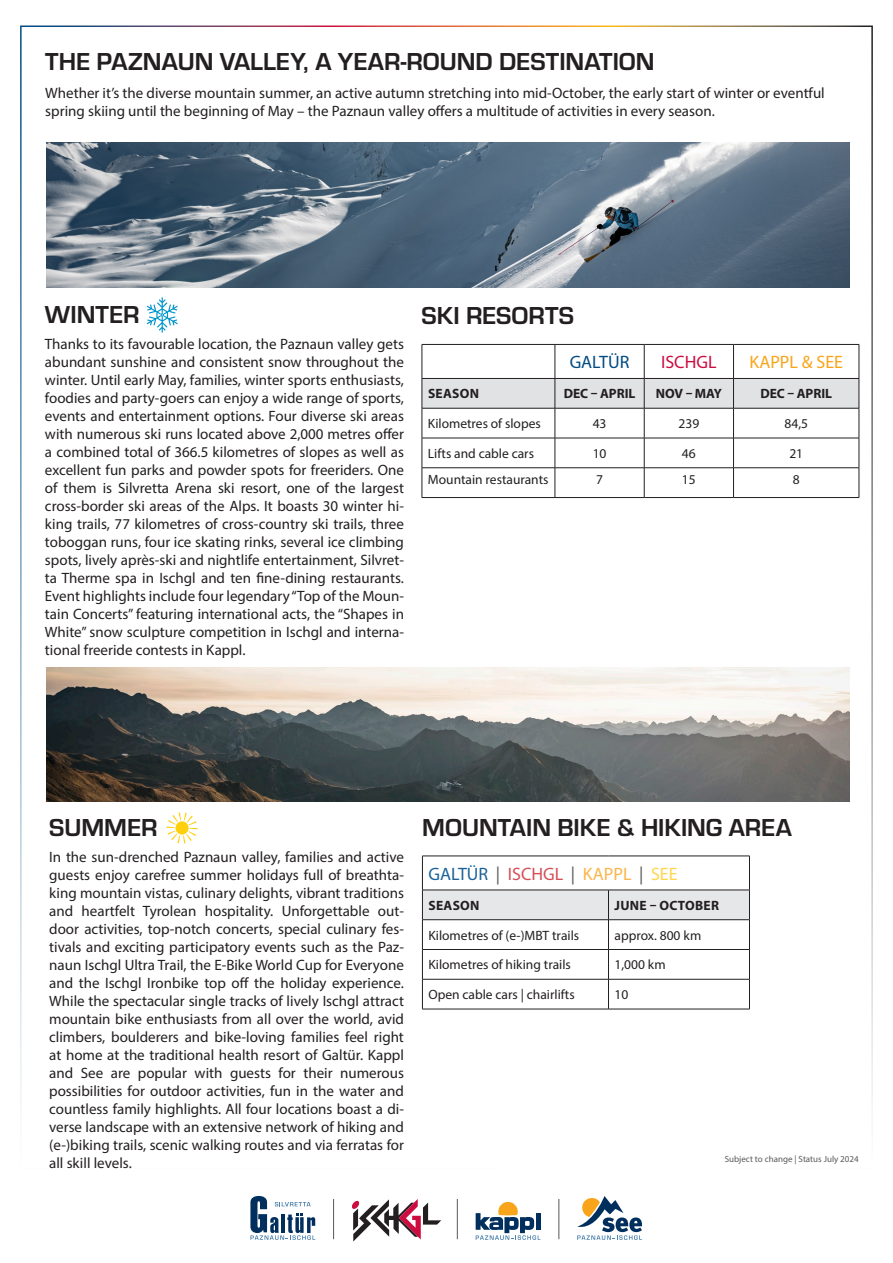
<style>
.page{position:relative;width:893px;height:1263px;background:#fff}
.page>*{position:absolute;margin:0;border:0;box-sizing:border-box;transform-origin:0 0}
.t1{font:700 25.5px "Eurostile";color:#231f20}
.t2{font:18px "Myriad Pro";color:#1c6299}
.t3{font:18px "Myriad Pro";color:#f9a51b}
.t4{font:18px "Myriad Pro";color:#004b84}
.t5{font:18px "Myriad Pro";color:#cd0d40}
.t6{font:15px/18px "Myriad Pro";color:#231f20;text-align:justify}
.t7{font:13.5px "Myriad Pro";color:#231f20}
.t8{font:700 13.5px "Myriad Pro";letter-spacing:.02em;color:#231f20}
.t9{font:700 13.5px "Myriad Pro";color:#231f20}
.t10{font:9px "Myriad Pro";color:#57585a}
.s1{color:#57585a}
.s2{color:#d54f58}
.s3{color:#fcb54c}
.s4{color:#fed74d}
</style>
<div class="page">
<svg style="left:476px;top:1202px;width:64px;height:38px"></svg>
<hr style="left:333px;top:1199px;width:1px;height:40px;background:#57585a">
<hr style="left:559px;top:1199px;width:1px;height:40px;background:#57585a">
<hr style="left:457px;top:1199px;width:1px;height:40px;background:#57585a">
<svg style="left:352px;top:1199px;width:89px;height:42px"></svg>
<svg style="left:250px;top:1196px;width:65px;height:44px"></svg>
<hr style="left:281px;top:1214px;width:4px;height:19px;background:#002f5e">
<svg style="left:577px;top:1196px;width:65px;height:44px"></svg>
<hr style="left:422px;top:344px;width:133px;height:1px;background:#231f20">
<hr style="left:422px;top:345px;width:1px;height:33px;background:#231f20">
<hr style="left:555px;top:344px;width:89px;height:1px;background:#231f20">
<hr style="left:555px;top:345px;width:1px;height:33px;background:#231f20">
<hr style="left:644px;top:344px;width:89px;height:1px;background:#231f20">
<hr style="left:644px;top:345px;width:1px;height:33px;background:#231f20">
<hr style="left:733px;top:344px;width:126px;height:1px;background:#231f20">
<hr style="left:733px;top:345px;width:1px;height:33px;background:#231f20">
<hr style="left:859px;top:345px;width:1px;height:33px;background:#231f20">
<svg style="left:422px;top:378px;width:438px;height:30px;background:#d6d7d9"></svg>
<hr style="left:422px;top:408px;width:133px;height:1px;background:#231f20">
<hr style="left:422px;top:408px;width:1px;height:30px;background:#231f20">
<hr style="left:555px;top:408px;width:89px;height:1px;background:#231f20">
<hr style="left:555px;top:408px;width:1px;height:30px;background:#231f20">
<hr style="left:644px;top:408px;width:89px;height:1px;background:#231f20">
<hr style="left:644px;top:408px;width:1px;height:30px;background:#231f20">
<hr style="left:733px;top:408px;width:126px;height:1px;background:#231f20">
<hr style="left:733px;top:408px;width:1px;height:30px;background:#231f20">
<hr style="left:859px;top:408px;width:1px;height:30px;background:#231f20">
<hr style="left:422px;top:438px;width:133px;height:1px;background:#231f20">
<hr style="left:422px;top:438px;width:1px;height:30px;background:#231f20">
<hr style="left:555px;top:438px;width:89px;height:1px;background:#231f20">
<hr style="left:555px;top:438px;width:1px;height:30px;background:#231f20">
<hr style="left:644px;top:438px;width:89px;height:1px;background:#231f20">
<hr style="left:644px;top:438px;width:1px;height:30px;background:#231f20">
<hr style="left:733px;top:438px;width:126px;height:1px;background:#231f20">
<hr style="left:733px;top:438px;width:1px;height:30px;background:#231f20">
<hr style="left:859px;top:438px;width:1px;height:30px;background:#231f20">
<hr style="left:422px;top:467px;width:133px;height:1px;background:#231f20">
<svg style="left:422px;top:468px;width:1px;height:29px"></svg>
<hr style="left:555px;top:467px;width:89px;height:1px;background:#231f20">
<svg style="left:555px;top:468px;width:1px;height:29px"></svg>
<hr style="left:644px;top:467px;width:89px;height:1px;background:#231f20">
<svg style="left:644px;top:468px;width:1px;height:29px"></svg>
<hr style="left:733px;top:467px;width:126px;height:1px;background:#231f20">
<svg style="left:733px;top:468px;width:1px;height:29px"></svg>
<svg style="left:859px;top:468px;width:1px;height:29px"></svg>
<hr style="left:422px;top:497px;width:133px;height:1px;background:#231f20">
<hr style="left:555px;top:497px;width:89px;height:1px;background:#231f20">
<hr style="left:644px;top:497px;width:89px;height:1px;background:#231f20">
<hr style="left:733px;top:497px;width:126px;height:1px;background:#231f20">
<svg style="left:147px;top:297px;width:31px;height:36px"></svg>
<hr style="left:422px;top:856px;width:186px;height:1px;background:#231f20">
<hr style="left:422px;top:856px;width:1px;height:34px;background:#231f20">
<hr style="left:608px;top:856px;width:142px;height:1px;background:#231f20">
<hr style="left:749px;top:856px;width:1px;height:34px;background:#231f20">
<svg style="left:422px;top:890px;width:328px;height:89px"></svg>
<hr style="left:422px;top:979px;width:186px;height:1px;background:#231f20">
<hr style="left:422px;top:979px;width:1px;height:30px;background:#231f20">
<hr style="left:608px;top:979px;width:142px;height:1px;background:#231f20">
<hr style="left:608px;top:979px;width:1px;height:30px;background:#231f20">
<hr style="left:749px;top:979px;width:1px;height:30px;background:#231f20">
<hr style="left:422px;top:1009px;width:186px;height:1px;background:#231f20">
<hr style="left:608px;top:1009px;width:142px;height:1px;background:#231f20">
<svg style="left:167px;top:812px;width:31px;height:31px"></svg>
<img style="left:46px;top:142px;width:804px;height:145px">
<img style="left:46px;top:667px;width:803px;height:134px">
<h1 class="t1" style="left:45px;top:48px;width:611px">THE PAZNAUN VALLEY, A YEAR-ROUND DESTINATION</h1>
<p class="t6" style="left:45px;top:84px;width:781px">Whether it’s the diverse mountain summer, an active autumn stretching into mid-October, the early start of winter or eventful spring skiing until the beginning of May – the Paznaun valley offers a multitude of activities in every season.</p>
<h1 class="t1" style="left:45px;top:301px;width:96px">WINTER</h1>
<p class="t6" style="left:45px;top:334px;width:361px">Thanks to its favourable location, the Paznaun valley gets abundant sunshine and consistent snow throughout the winter. Until early May, families, winter sports enthusiasts, foodies and party-goers can enjoy a wide range of sports, events and entertainment options. Four diverse ski areas with numerous ski runs located above 2,000 metres offer a combined total of 366.5 kilometres of slopes as well as excellent fun parks and powder spots for freeriders. One of them is Silvretta Arena ski resort, one of the largest cross-border ski areas of the Alps. It boasts 30 winter hi&shy;king trails, 77 kilometres of cross-country ski trails, three toboggan runs, four ice skating rinks, several ice climbing spots, lively après-ski and nightlife entertainment, Silvret&shy;ta Therme spa in Ischgl and ten fine-dining restaurants.<br>Event highlights include four legendary “Top of the Moun&shy;tain Concerts” featuring international acts, the “Shapes in White” snow sculpture competition in Ischgl and interna&shy;tional freeride contests in Kappl.</p>
<h1 class="t1" style="left:421px;top:302px;width:154px">SKI RESORTS</h1>
<p class="t4" style="left:570px;top:351px;width:61px">GALTÜR</p>
<p class="t5" style="left:661px;top:351px;width:57px">ISCHGL</p>
<p class="t3" style="left:749px;top:351px;width:95px">KAPPL &amp; SEE</p>
<p class="t8" style="left:428px;top:385px;width:52px">SEASON</p>
<p class="t9" style="left:564px;top:385px;width:73px">DEC – APRIL</p>
<p class="t8" style="left:656px;top:385px;width:68px">NOV – MAY</p>
<p class="t9" style="left:760px;top:385px;width:73px">DEC – APRIL</p>
<p class="t7" style="left:428px;top:415px;width:114px">Kilometres of slopes</p>
<p class="t7" style="left:593px;top:415px;width:15px">43</p>
<p class="t7" style="left:678px;top:415px;width:22px">239</p>
<p class="t7" style="left:784px;top:415px;width:25px">84,5</p>
<p class="t7" style="left:428px;top:445px;width:108px">Lifts and cable cars</p>
<p class="t7" style="left:593px;top:445px;width:15px">10</p>
<p class="t7" style="left:682px;top:445px;width:15px">46</p>
<p class="t7" style="left:789px;top:445px;width:15px">21</p>
<p class="t7" style="left:428px;top:471px;width:122px">Mountain restaurants</p>
<p class="t7" style="left:596px;top:471px;width:8px">7</p>
<p class="t7" style="left:682px;top:471px;width:15px">15</p>
<p class="t7" style="left:793px;top:471px;width:8px">8</p>
<h1 class="t1" style="left:49px;top:814px;width:110px">SUMMER</h1>
<p class="t6" style="left:49px;top:847px;width:356px">In the sun-drenched Paznaun valley, families and active guests enjoy carefree summer holidays full of breathta&shy;king mountain vistas, culinary delights, vibrant traditions and heartfelt Tyrolean hospitality. Unforgettable out&shy;door activities, top-notch concerts, special culinary fes&shy;tivals and exciting participatory events such as the Paz&shy;naun Ischgl Ultra Trail, the E-Bike World Cup for Everyone and the Ischgl Ironbike top off the holiday experience.<br>While the spectacular single tracks of lively Ischgl attract mountain bike enthusiasts from all over the world, avid climbers, boulderers and bike-loving families feel right at home at the traditional health resort of Galtür. Kappl and See are popular with guests for their numerous possibilities for outdoor activities, fun in the water and countless family highlights. All four locations boast a di&shy;verse landscape with an extensive network of hiking and (e-)biking trails, scenic walking routes and via ferratas for all skill levels.</p>
<h1 class="t1" style="left:422px;top:814px;width:371px">MOUNTAIN BIKE &amp; HIKING AREA</h1>
<p class="t2" style="left:428px;top:862px;width:251px">GALTÜR <span class="s1">|</span> <span class="s2">ISCHGL</span> <span class="s1">|</span> <span class="s3">KAPPL</span> <span class="s1">|</span> <span class="s4">SEE</span></p>
<p class="t8" style="left:429px;top:896px;width:52px">SEASON</p>
<p class="t8" style="left:615px;top:896px;width:106px">JUNE – OCTOBER</p>
<p class="t7" style="left:428px;top:927px;width:152px">Kilometres of (e-)MBT trails</p>
<p class="t7" style="left:614px;top:927px;width:88px">approx. 800 km</p>
<p class="t7" style="left:428px;top:956px;width:144px">Kilometres of hiking trails</p>
<p class="t7" style="left:614px;top:956px;width:53px">1,000 km</p>
<p class="t7" style="left:428px;top:986px;width:148px">Open cable cars | chairlifts</p>
<p class="t7" style="left:614px;top:986px;width:15px">10</p>
<p class="t10" style="left:725px;top:1153px;width:136px">Subject to change | Status July 2024</p>
</div>
